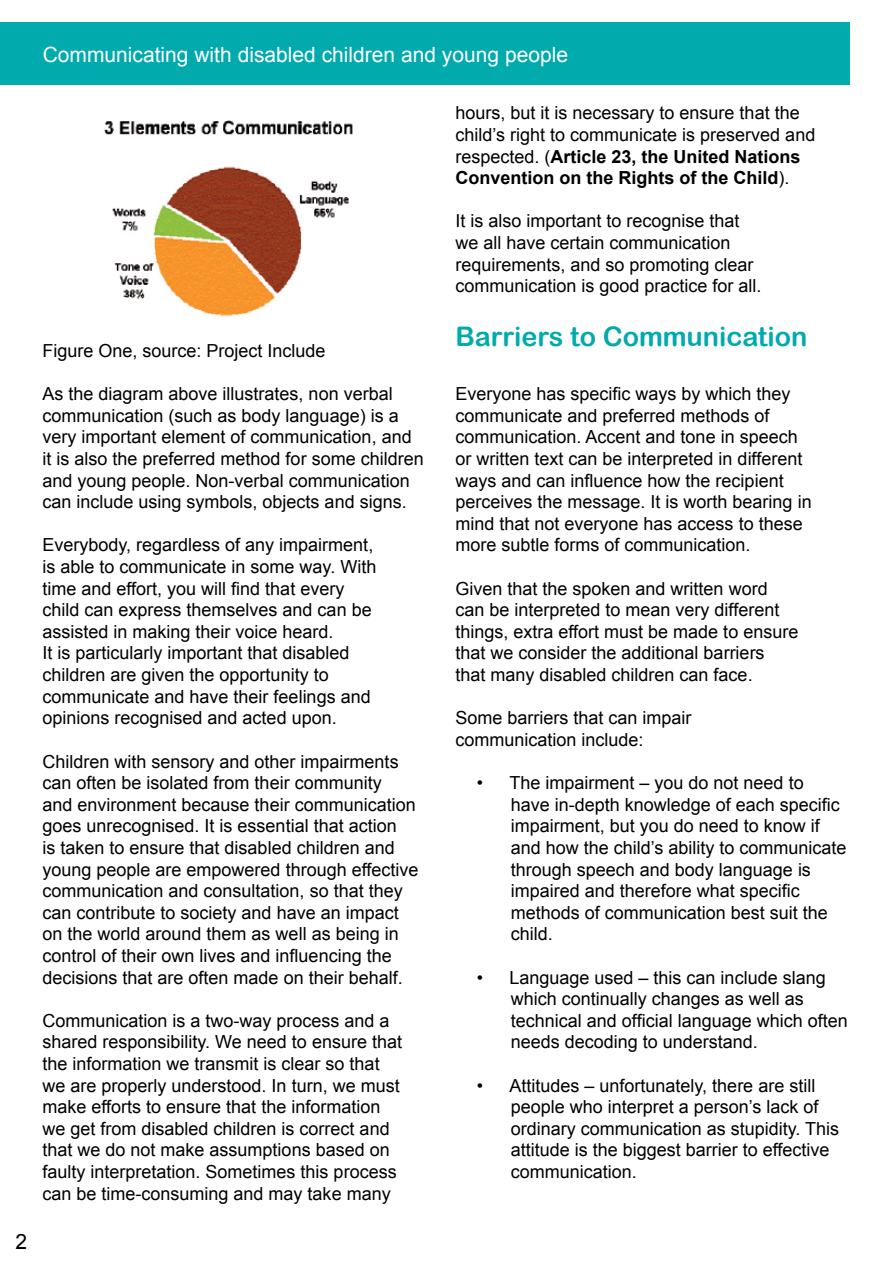
<style>
.page{position:relative;width:893px;height:1263px;background:#fff}
.page>*{position:absolute;margin:0;border:0;box-sizing:border-box;transform-origin:0 0}
.t1{font:27px "Arial Rounded MT Bold";color:#00aaad}
.t2{font:21px "Arial";color:#fff}
.t3{font:21px "Arial";color:#000}
.t4{font:18px/21.6px "Arial";color:#000}
.s1{font-weight:700}
</style>
<div class="page">
<div style="left:0;top:22px;width:850px;height:62px;background:#00aaad"></div>
<img style="left:104px;top:120px;width:249px;height:197px">
<p class="t3" style="left:15px;top:1228px;width:13px">2</p>
<p class="t2" style="left:43px;top:41px;width:527px">Communicating with disabled children and young people</p>
<p class="t4" style="left:43px;top:340px;width:285px">Figure One, source: Project Include</p>
<p class="t4" style="left:43px;top:383px;width:383px">As the diagram above illustrates, non verbal communication (such as body language) is a very important element of communication, and it is also the preferred method for some children and young people. Non-verbal communication can include using symbols, objects and signs.</p>
<p class="t4" style="left:43px;top:534px;width:335px">Everybody, regardless of any impairment, is able to communicate in some way. With time and effort, you will find that every child can express themselves and can be assisted in making their voice heard.<br>It is particularly important that disabled children are given the opportunity to communicate and have their feelings and opinions recognised and acted upon.</p>
<p class="t4" style="left:43px;top:750px;width:377px">Children with sensory and other impairments can often be isolated from their community<br>and environment because their communication goes unrecognised. It is essential that action<br>is taken to ensure that disabled children and young people are empowered through effective communication and consultation, so that they can contribute to society and have an impact on the world around them as well as being in control of their own lives and influencing the decisions that are often made on their behalf.</p>
<p class="t4" style="left:43px;top:1010px;width:361px">Communication is a two-way process and a shared responsibility. We need to ensure that the information we transmit is clear so that we are properly understood. In turn, we must make efforts to ensure that the information we get from disabled children is correct and that we do not make assumptions based on faulty interpretation. Sometimes this process can be time-consuming and may take many</p>
<p class="t4" style="left:455px;top:102px;width:361px">hours, but it is necessary to ensure that the child’s right to communicate is preserved and respected. (<span class="s1">Article 23, the United Nations Convention on the Rights of the Child</span>).</p>
<p class="t4" style="left:455px;top:210px;width:308px">It is also important to recognise that we all have certain communication requirements, and so promoting clear communication is good practice for all.</p>
<h1 class="t1" style="left:455px;top:321px;width:353px">Barriers to Communication</h1>
<p class="t4" style="left:455px;top:383px;width:358px">Everyone has specific ways by which they communicate and preferred methods of communication. Accent and tone in speech or written text can be interpreted in different ways and can influence how the recipient perceives the message. It is worth bearing in mind that not everyone has access to these more subtle forms of communication.</p>
<p class="t4" style="left:455px;top:578px;width:344px">Given that the spoken and written word can be interpreted to mean very different things, extra effort must be made to ensure that we consider the additional barriers that many disabled children can face.</p>
<p class="t4" style="left:455px;top:707px;width:238px">Some barriers that can impair communication include:</p>
<p class="t4" style="left:511px;top:772px;width:337px;text-indent:-34px">• The impairment – you do not need to have in-depth knowledge of each specific impairment, but you do need to know if and how the child’s ability to communicate through speech and body language is impaired and therefore what specific methods of communication best suit the child.</p>
<p class="t4" style="left:511px;top:966px;width:339px;text-indent:-34px">• Language used – this can include slang which continually changes as well as technical and official language which often needs decoding to understand.</p>
<p class="t4" style="left:511px;top:1074px;width:330px;text-indent:-34px">• Attitudes – unfortunately, there are still people who interpret a person’s lack of ordinary communication as stupidity. This attitude is the biggest barrier to effective communication.</p>
</div>
